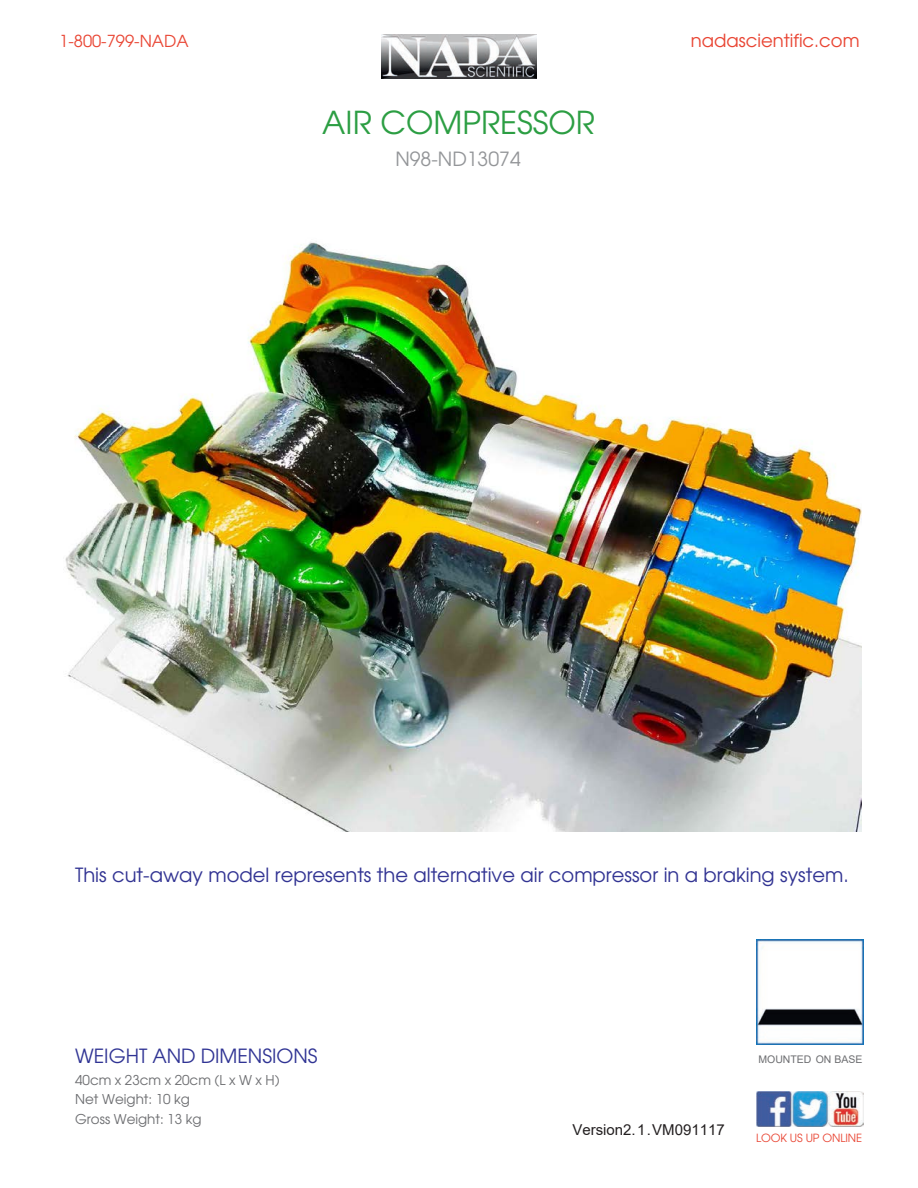
<style>
.page{position:relative;width:918px;height:1188px;background:#fff}
.page>*{position:absolute;margin:0;border:0;box-sizing:border-box;transform-origin:0 0}
.t1{font:31.5px "URW Gothic L";color:#2c9e43}
.t2{font:19.5px "URW Gothic L";color:#323493}
.t3{font:19.5px "URW Gothic L";color:#303494}
.t4{font:19.5px "URW Gothic L";color:#939598}
.t5{font:18px "URW Gothic L";color:#e94533}
.t6{font:16.5px "URW Gothic L";color:#e94533}
.t7{font:15px "Arial";color:#231f20}
.t8{font:13.5px/19.5px "URW Gothic L";color:#6d6e71}
.t9{font:11.25px "URW Gothic L";letter-spacing:-.01em;color:#e94533}
.t10{font:10.5px "Arial";color:#6d6e71}
</style>
<div class="page">
<img style="left:756px;top:1091px;width:108px;height:35px">
<img style="left:381px;top:34px;width:156px;height:45px">
<img style="left:756px;top:940px;width:108px;height:105px">
<img style="left:65px;top:242px;width:797px;height:589px">
<p class="t6" style="left:59px;top:30px;width:131px">1-800-799-NADA</p>
<p class="t5" style="left:691px;top:29px;width:170px">nadascientific.com</p>
<h1 class="t1" style="left:322px;top:102px;width:274px">AIR COMPRESSOR</h1>
<p class="t4" style="left:395px;top:146px;width:127px">N98-ND13074</p>
<p class="t2" style="left:75px;top:862px;width:775px">This cut-away model represents the alternative air compressor in a braking system.</p>
<p class="t3" style="left:75px;top:1043px;width:244px">WEIGHT AND DIMENSIONS</p>
<p class="t8" style="left:75px;top:1070px;width:206px">40cm x 23cm x 20cm (L x W x H)<br>Net Weight: 10 kg<br>Gross Weight: 13 kg</p>
<p class="t7" style="left:572px;top:1120px;width:154px">Version2.1.VM091117</p>
<p class="t10" style="left:758px;top:1052px;width:105px">MOUNTED ON BASE</p>
<p class="t9" style="left:756px;top:1131px;width:108px">LOOK US UP ONLINE</p>
</div>
